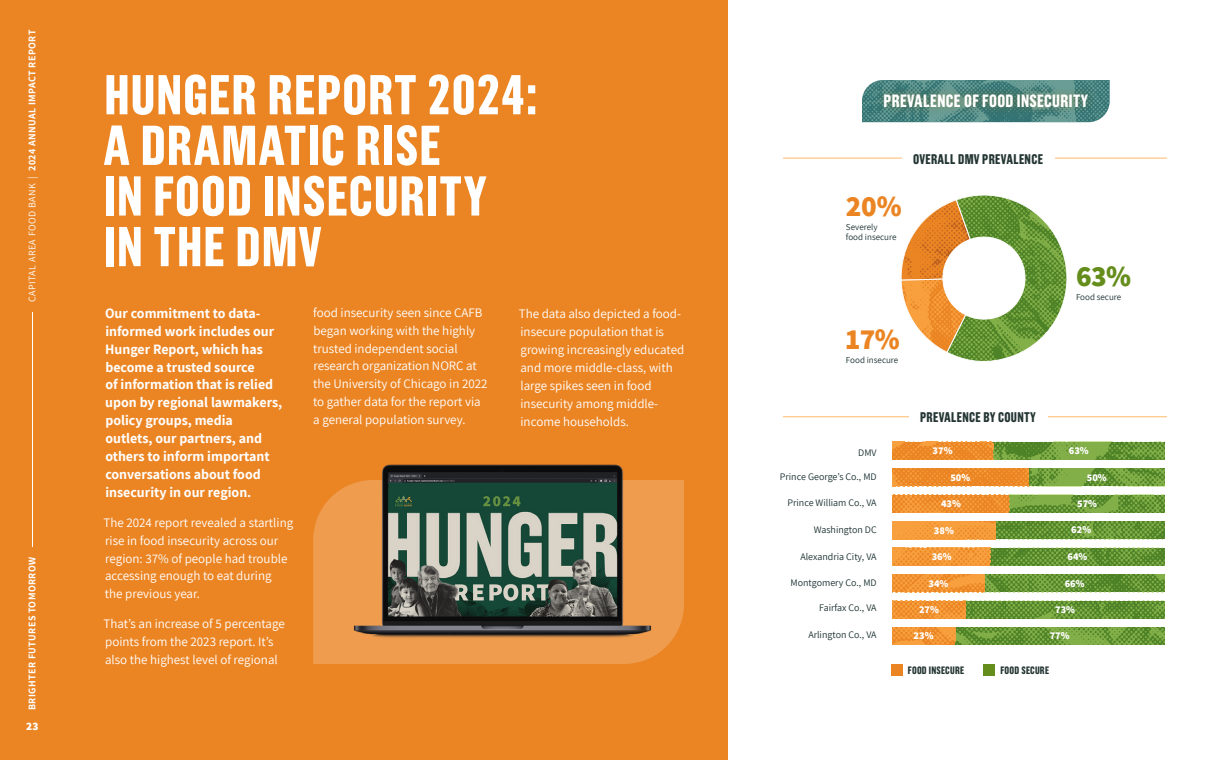
<style>
.page{position:relative;width:1220px;height:760px;background:#fff}
.page>*{position:absolute;margin:0;border:0;box-sizing:border-box;transform-origin:0 0}
.t1{font:700 56px/50.6px "Grotzec Cond";letter-spacing:.02em;color:#fff}
.Number{font:800 29px "Assistant";color:#eb8524}
.Number-2{font:800 29px "Assistant";color:#658d1b}
.TAG__By_The_Numbers{font:700 17.8px "Grotzec Cond";letter-spacing:.02em;color:#fff}
.Intro_Copy{font:700 14px/17.9px "Assistant";color:#fff}
.TAG__In_Green_Container{font:700 14px "Grotzec Cond";letter-spacing:.02em;color:#233532}
.B1__Regular_Body_Copy{font:13px/17.9px "Assistant";color:#fff}
.t2{font:800 11.3px "Assistant";color:#fff}
.TAG__In_Green_Container-2{font:700 10.7px "Grotzec Cond";letter-spacing:.02em;color:#233532}
.Number-3{font:800 10.3px "Assistant";color:#fff}
.infographics__xs_captions{font:10px "Assistant";color:#1b3030}
.t3{font:700 10px "Assistant";letter-spacing:.04em;color:#fff}
.infographics__xs_captions-2{font:9px/10px "Assistant";color:#1b3030}
.s1{font-weight:400}
</style>
<div class="page">
<div style="left:0;top:0;width:728px;height:760px;background:#eb8524"></div>
<img style="left:993px;top:442px;width:172px;height:18px">
<img style="left:1028px;top:468px;width:137px;height:18px">
<img style="left:1009px;top:495px;width:156px;height:18px">
<img style="left:996px;top:521px;width:169px;height:18px">
<img style="left:990px;top:548px;width:175px;height:18px">
<img style="left:985px;top:574px;width:180px;height:18px">
<img style="left:966px;top:601px;width:199px;height:18px">
<img style="left:955px;top:627px;width:210px;height:18px">
<svg style="left:892px;top:442px;width:101px;height:18px;background:#ee8c2b"></svg>
<svg style="left:892px;top:468px;width:136px;height:18px;background:#ed8a29"></svg>
<svg style="left:892px;top:495px;width:117px;height:18px;background:#ef8f2d"></svg>
<svg style="left:892px;top:521px;width:104px;height:18px;background:#f69c3a"></svg>
<svg style="left:892px;top:548px;width:98px;height:18px;background:#f39836"></svg>
<svg style="left:892px;top:574px;width:93px;height:18px;background:#f29433"></svg>
<svg style="left:892px;top:601px;width:74px;height:18px"></svg>
<svg style="left:892px;top:627px;width:63px;height:18px"></svg>
<svg style="left:313px;top:480px;width:371px;height:184px;background:#ee9949"></svg>
<hr style="left:783px;top:416px;width:384px;height:1px;background:#fcba6a">
<hr style="left:783px;top:158px;width:384px;height:1px;background:#fcba6a">
<div style="left:891px;top:664px;width:12px;height:11px;background:#eb8524"></div>
<div style="left:984px;top:664px;width:11px;height:11px;background:#658d1b"></div>
<svg style="left:901px;top:195px;width:166px;height:167px"></svg>
<div style="left:909px;top:395px;width:138px;height:45px;background:#fff"></div>
<div style="left:902px;top:136px;width:152px;height:45px;background:#fff"></div>
<img style="left:862px;top:80px;width:248px;height:42px">
<div style="left:876px;top:86px;width:220px;height:30px;background:#9a761a;opacity:.46"></div>
<img style="left:341px;top:464px;width:324px;height:183px">
<hr style="left:32px;top:312px;width:1px;height:235px;background:#fff">
<p class="t3" style="left:25px;top:302px;width:273px;rotate:-90deg"><span class="s1">CAPITAL AREA FOOD BANK |</span> 2024 ANNUAL IMPACT REPORT</p>
<p class="t3" style="left:25px;top:710px;width:155px;rotate:-90deg">BRIGHTER FUTURES TOMORROW</p>
<p class="t2" style="left:26px;top:718px;width:14px">23</p>
<p class="t1" style="left:103px;top:68px;width:436px">HUNGER REPORT 2024:<br>A DRAMATIC RISE<br>IN FOOD INSECURITY<br>IN THE DMV</p>
<p class="Intro_Copy" style="left:105px;top:304px;width:179px">Our commitment to data&shy;informed work includes our<br>Hunger Report, which has become a trusted source<br>of information that is relied upon by regional lawmakers, policy groups, media outlets, our partners, and others to inform important conversations about food insecurity in our region.</p>
<p class="B1__Regular_Body_Copy" style="left:103px;top:513px;width:191px">The 2024 report revealed a startling rise in food insecurity across our region: 37% of people had trouble accessing enough to eat during<br>the previous year.</p>
<p class="B1__Regular_Body_Copy" style="left:103px;top:614px;width:183px">That’s an increase of 5 percentage points from the 2023 report. It’s also the highest level of regional</p>
<p class="B1__Regular_Body_Copy" style="left:313px;top:303px;width:176px">food insecurity seen since CAFB began working with the highly trusted independent social research organization NORC at the University of Chicago in 2022 to gather data for the report via a general population survey.</p>
<p class="B1__Regular_Body_Copy" style="left:519px;top:304px;width:167px">The data also depicted a food&shy;insecure population that is growing increasingly educated and more middle-class, with large spikes seen in food insecurity among middle&shy;income households.</p>
<p class="TAG__By_The_Numbers" style="left:884px;top:91px;width:206px">PREVALENCE OF FOOD INSECURITY</p>
<p class="TAG__In_Green_Container" style="left:913px;top:151px;width:132px">OVERALL DMV PREVALENCE</p>
<p class="Number" style="left:846px;top:186px;width:57px">20%</p>
<p class="infographics__xs_captions-2" style="left:846px;top:222px;width:52px">Severely food insecure</p>
<p class="Number" style="left:846px;top:320px;width:55px">17%</p>
<p class="infographics__xs_captions-2" style="left:846px;top:355px;width:54px">Food insecure</p>
<p class="Number-2" style="left:1076px;top:256px;width:57px">63%</p>
<p class="infographics__xs_captions-2" style="left:1076px;top:291px;width:47px">Food secure</p>
<p class="infographics__xs_captions" style="left:858px;top:445px;width:20px">DMV</p>
<p class="infographics__xs_captions" style="left:780px;top:470px;width:98px">Prince George’s Co., MD</p>
<p class="infographics__xs_captions" style="left:787px;top:496px;width:91px">Prince William Co., VA</p>
<p class="infographics__xs_captions" style="left:814px;top:523px;width:64px">Washington DC</p>
<p class="infographics__xs_captions" style="left:800px;top:550px;width:78px">Alexandria City, VA</p>
<p class="infographics__xs_captions" style="left:791px;top:576px;width:88px">Montgomery Co., MD</p>
<p class="infographics__xs_captions" style="left:819px;top:601px;width:59px">Fairfax Co., VA</p>
<p class="infographics__xs_captions" style="left:808px;top:628px;width:70px">Arlington Co., VA</p>
<p class="TAG__In_Green_Container" style="left:920px;top:409px;width:117px">PREVALENCE BY COUNTY</p>
<p class="Number-3" style="left:933px;top:444px;width:21px">37%</p>
<p class="Number-3" style="left:950px;top:470px;width:21px">50%</p>
<p class="Number-3" style="left:941px;top:497px;width:21px">43%</p>
<p class="Number-3" style="left:934px;top:523px;width:21px">38%</p>
<p class="Number-3" style="left:932px;top:550px;width:21px">36%</p>
<p class="Number-3" style="left:929px;top:576px;width:21px">34%</p>
<p class="Number-3" style="left:919px;top:602px;width:21px">27%</p>
<p class="Number-3" style="left:914px;top:629px;width:21px">23%</p>
<p class="Number-3" style="left:1069px;top:444px;width:21px">63%</p>
<p class="Number-3" style="left:1087px;top:470px;width:21px">50%</p>
<p class="Number-3" style="left:1077px;top:497px;width:21px">57%</p>
<p class="Number-3" style="left:1071px;top:523px;width:21px">62%</p>
<p class="Number-3" style="left:1067px;top:550px;width:21px">64%</p>
<p class="Number-3" style="left:1065px;top:576px;width:21px">66%</p>
<p class="Number-3" style="left:1055px;top:602px;width:21px">73%</p>
<p class="Number-3" style="left:1050px;top:629px;width:21px">77%</p>
<p class="TAG__In_Green_Container-2" style="left:908px;top:664px;width:58px">FOOD INSECURE</p>
<p class="TAG__In_Green_Container-2" style="left:1000px;top:664px;width:50px">FOOD SECURE</p>
</div>
